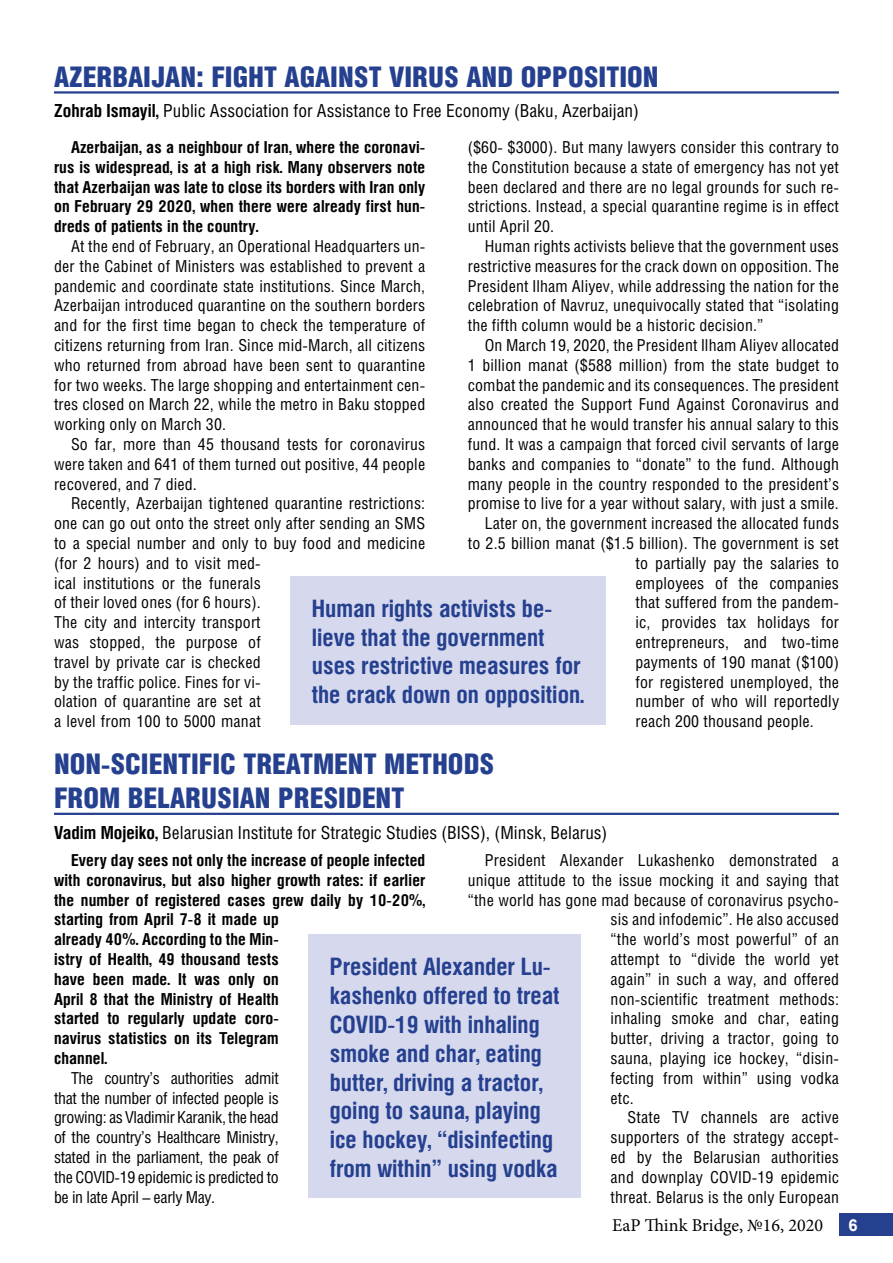
<style>
.page{position:relative;width:893px;height:1263px;background:#fff}
.page>*{position:absolute;margin:0;border:0;box-sizing:border-box;transform-origin:0 0}
.t1{font:900 28.5px/34.2px "Helios Cond";color:#25408f}
.t2{font:700 24px/28.8px "Helios Cond";color:#25408f}
.t3{font:18px "Helios Cond";color:#000}
.t4{font:18px "Minion Pro";color:#000}
.t5{font:16.5px/19.8px "Helios Cond";letter-spacing:.01em;color:#000;text-align:justify}
.t6{font:700 16.5px/19.8px "Helios Cond";letter-spacing:.01em;color:#000;text-align:justify}
.t7{font:700 16.5px "Arial";color:#fff}
.s1{font-weight:700}
</style>
<div class="page">
<div style="left:840px;top:1213px;width:53px;height:23px;background:#25408f"></div>
<hr style="left:54px;top:91px;width:785px;height:3px;background:#25408f">
<hr style="left:54px;top:813px;width:785px;height:2px;background:#25408f">
<div style="left:290px;top:576px;width:316px;height:148px;background:#d6d9ee"></div>
<div style="left:308px;top:935px;width:273px;height:263px;background:#d6d9ee"></div>
<h1 class="t1" style="left:54px;top:59px;width:606px">AZERBAIJAN: FIGHT AGAINST VIRUS AND OPPOSITION</h1>
<p class="t3" style="left:54px;top:100px;width:586px"><span class="s1">Zohrab Ismayil,</span> Public Association for Assistance to Free Economy (Baku, Azerbaijan)</p>
<p class="t6" style="left:54px;top:137px;width:373px;text-indent:17px">Azerbaijan, as a neighbour of Iran, where the coronavi&shy;rus is widespread, is at a high risk. Many observers note that Azerbaijan was late to close its borders with Iran only on February 29 2020, when there were already first hun&shy;dreds of patients in the country.</p>
<p class="t5" style="left:54px;top:236px;width:373px;text-indent:17px">At the end of February, an Operational Headquarters un&shy;der the Cabinet of Ministers was established to prevent a pandemic and coordinate state institutions. Since March, Azerbaijan introduced quarantine on the southern borders and for the first time began to check the temperature of citizens returning from Iran. Since mid-March, all citizens who returned from abroad have been sent to quarantine for two weeks. The large shopping and entertainment cen&shy;tres closed on March 22, while the metro in Baku stopped working only on March 30.</p>
<p class="t5" style="left:54px;top:434px;width:373px;text-indent:17px">So far, more than 45 thousand tests for coronavirus were taken and 641 of them turned out positive, 44 people recovered, and 7 died.</p>
<p class="t5" style="left:54px;top:493px;width:373px;text-align:left;text-indent:17px">Recently, Azerbaijan tightened quarantine restrictions: one can go out onto the street only after sending an SMS to a special number and only to buy food and medicine (for 2 hours) and to visit med-<br>ical institutions or the funerals<br>of their loved ones (for 6 hours).<br>The city and intercity transport<br>was stopped, the purpose of<br>travel by private car is checked<br>by the traffic police. Fines for vi-<br>olation of quarantine are set at<br>a level from 100 to 5000 manat</p>
<p class="t5" style="left:468px;top:137px;width:373px">($60- $3000). But many lawyers consider this contrary to the Constitution because a state of emergency has not yet been declared and there are no legal grounds for such re&shy;strictions. Instead, a special quarantine regime is in effect until April 20.</p>
<p class="t5" style="left:468px;top:236px;width:373px;text-indent:17px">Human rights activists believe that the government uses restrictive measures for the crack down on opposition. The President Ilham Aliyev, while addressing the nation for the celebration of Navruz, unequivocally stated that “isolating the fifth column would be a historic decision.”</p>
<p class="t5" style="left:485px;top:335px;width:356px">On March 19, 2020, the President Ilham Aliyev allocated</p>
<p class="t5" style="left:468px;top:355px;width:373px">1 billion manat ($588 million) from the state budget to</p>
<p class="t5" style="left:468px;top:375px;width:373px">combat the pandemic and its consequences. The president</p>
<p class="t5" style="left:468px;top:394px;width:373px">also created the Support Fund Against Coronavirus and</p>
<p class="t5" style="left:468px;top:414px;width:373px">announced that he would transfer his annual salary to this</p>
<p class="t5" style="left:468px;top:434px;width:373px">fund. It was a campaign that forced civil servants of large</p>
<p class="t5" style="left:468px;top:454px;width:373px">banks and companies to “donate” to the fund. Although</p>
<p class="t5" style="left:468px;top:474px;width:373px">many people in the country responded to the president’s</p>
<p class="t5" style="left:468px;top:493px;width:373px">promise to live for a year without salary, with just a smile.</p>
<p class="t5" style="left:485px;top:513px;width:356px">Later on, the government increased the allocated funds</p>
<p class="t5" style="left:468px;top:533px;width:373px">to 2.5 billion manat ($1.5 billion). The government is set</p>
<p class="t5" style="left:635px;top:553px;width:205px">to partially pay the salaries to</p>
<p class="t5" style="left:635px;top:573px;width:205px">employees of the companies</p>
<p class="t5" style="left:635px;top:592px;width:205px">that suffered from the pandem-</p>
<p class="t5" style="left:635px;top:612px;width:205px">ic, provides tax holidays for</p>
<p class="t5" style="left:635px;top:632px;width:205px">entrepreneurs, and two-time</p>
<p class="t5" style="left:635px;top:652px;width:205px">payments of 190 manat ($100)</p>
<p class="t5" style="left:635px;top:672px;width:205px">for registered unemployed, the</p>
<p class="t5" style="left:635px;top:691px;width:205px">number of who will reportedly</p>
<p class="t5" style="left:635px;top:711px;width:180px">reach 200 thousand people.</p>
<h1 class="t1" style="left:54px;top:746px;width:442px">NON-SCIENTIFIC TREATMENT METHODS<br>FROM BELARUSIAN PRESIDENT</h1>
<p class="t3" style="left:54px;top:821px;width:555px"><span class="s1">Vadim Mojeiko,</span> Belarusian Institute for Strategic Studies (BISS), (Minsk, Belarus)</p>
<p class="t6" style="left:54px;top:850px;width:373px;text-align:left;text-indent:17px">Every day sees not only the increase of people infected with coronavirus, but also higher growth rates: if earlier the number of registered cases grew daily by 10-20%, starting from April 7-8 it made up<br>already 40%. According to the Min-<br>istry of Health, 49 thousand tests<br>have been made. It was only on<br>April 8 that the Ministry of Health<br>started to regularly update coro-<br>navirus statistics on its Telegram<br>channel.</p>
<p class="t5" style="left:54px;top:1068px;width:226px;text-indent:17px">The country’s authorities admit that the number of infected people is growing: as Vladimir Karanik, the head of the country’s Healthcare Ministry, stated in the parliament, the peak of the COVID-19 epidemic is predicted to be in late April – early May.</p>
<h2 class="t2" style="left:312px;top:593px;width:274px">Human rights activists be&shy;lieve that the government uses restrictive measures for the crack down on opposition.</h2>
<p class="t5" style="left:485px;top:850px;width:356px">President Alexander Lukashenko demonstrated a</p>
<p class="t5" style="left:468px;top:870px;width:373px">unique attitude to the issue mocking it and saying that</p>
<p class="t5" style="left:468px;top:889px;width:373px">“the world has gone mad because of coronavirus psycho-</p>
<p class="t5" style="left:611px;top:909px;width:230px">sis and infodemic”. He also accused</p>
<p class="t5" style="left:611px;top:929px;width:230px">“the world’s most powerful” of an</p>
<p class="t5" style="left:611px;top:949px;width:230px">attempt to “divide the world yet</p>
<p class="t5" style="left:611px;top:969px;width:230px">again” in such a way, and offered</p>
<p class="t5" style="left:611px;top:988px;width:230px">non-scientific treatment methods:</p>
<p class="t5" style="left:611px;top:1008px;width:230px">inhaling smoke and char, eating</p>
<p class="t5" style="left:611px;top:1028px;width:230px">butter, driving a tractor, going to</p>
<p class="t5" style="left:611px;top:1048px;width:230px">sauna, playing ice hockey, “disin-</p>
<p class="t5" style="left:611px;top:1068px;width:230px">fecting from within” using vodka</p>
<p class="t5" style="left:611px;top:1087px;width:25px">etc.</p>
<p class="t5" style="left:628px;top:1107px;width:213px">State TV channels are active</p>
<p class="t5" style="left:611px;top:1127px;width:230px">supporters of the strategy accept-</p>
<p class="t5" style="left:611px;top:1147px;width:230px">ed by the Belarusian authorities</p>
<p class="t5" style="left:611px;top:1167px;width:230px">and downplay COVID-19 epidemic</p>
<p class="t5" style="left:611px;top:1186px;width:230px">threat. Belarus is the only European</p>
<h2 class="t2" style="left:330px;top:952px;width:231px">President Alexander Lu&shy;kashenko offered to treat<br>COVID-19 with inhaling smoke and char, eating butter, driving a tractor, going to sauna, playing ice hockey, “disinfecting from within” using vodka</h2>
<p class="t4" style="left:612px;top:1213px;width:212px">EaP Think Bridge, №16, 2020</p>
<p class="t7" style="left:848px;top:1214px;width:11px">6</p>
</div>
